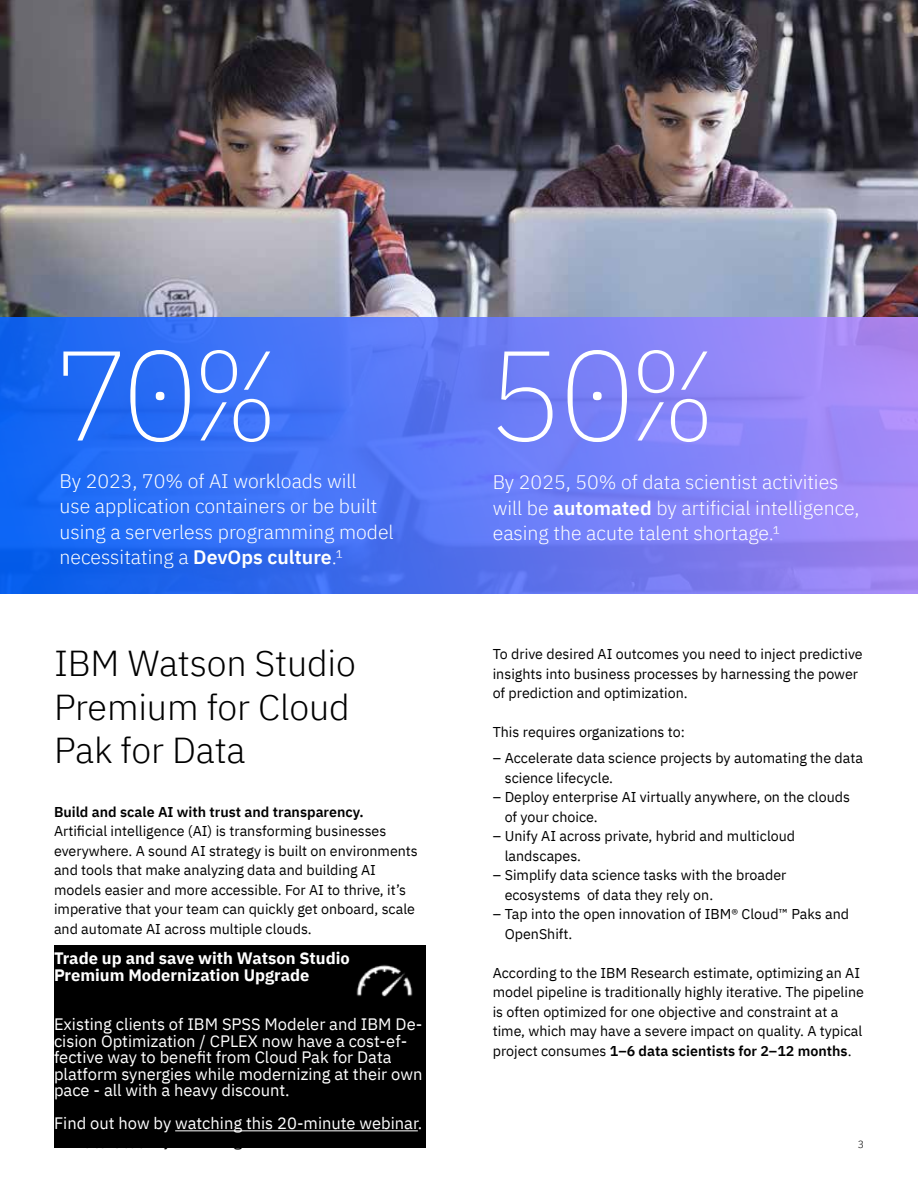
<style>
.page{position:relative;width:918px;height:1188px;background:#fff}
.page>*{position:absolute;margin:0;border:0;box-sizing:border-box;transform-origin:0 0}
.t1{font:200 127.5px "IBM Plex Mono";color:#fff}
.t2{font:300 36px/43.5px "IBM Plex Sans";letter-spacing:-.005em;color:#000}
.t3{font:300 19.5px/25.5px "IBM Plex Sans";color:#fff}
.t4{font:16.5px/16.5px "IBM Plex Sans";color:#fff}
.t5{font:700 16.5px/16.5px "IBM Plex Sans";color:#fff}
.t6{font:14.25px/19.5px "IBM Plex Sans";color:#000}
.t7{font:600 14.25px "IBM Plex Sans";color:#000}
.t8{font:300 10.5px "IBM Plex Sans";color:#000}
.s1{font-weight:600}
</style>
<div class="page">
<img style="left:0;top:0;width:918px;height:318px">
<svg style="left:0;top:318px;width:918px;height:276px;background:#5c78f4"></svg>
<div style="left:54px;top:945px;width:371px;height:203px;background:#000"></div>
<hr style="left:175px;top:1130px;width:243px;height:1px;background:#fff">
<img style="left:356px;top:965px;width:57px;height:32px">
<h1 class="t1" style="left:54px;top:301px;width:221px">70%</h1>
<h1 class="t1" style="left:487px;top:301px;width:225px">50%</h1>
<h3 class="t3" style="left:59px;top:467px;width:336px">By 2023, 70% of AI workloads will<br>use application containers or be built using a serverless programming model necessitating a <span class="s1">DevOps culture</span>.¹</h3>
<h2 class="t2" style="left:54px;top:639px;width:304px">IBM Watson Studio<br>Premium for Cloud<br>Pak for Data</h2>
<p class="t7" style="left:54px;top:801px;width:311px">Build and scale AI with trust and transparency.</p>
<p class="t6" style="left:54px;top:820px;width:365px">Artificial intelligence (AI) is transforming businesses everywhere. A sound AI strategy is built on environments and tools that make analyzing data and building AI models easier and more accessible. For AI to thrive, it’s imperative that your team can quickly get onboard, scale and automate AI across multiple clouds.</p>
<p class="t5" style="left:54px;top:949px;width:297px">Trade up and save with Watson Studio<br>Premium Modernization Upgrade</p>
<p class="t4" style="left:54px;top:1015px;width:370px">Existing clients of IBM SPSS Modeler and IBM De&shy;cision Optimization / CPLEX now have a cost-ef&shy;fective way to benefit from Cloud Pak for Data platform synergies while modernizing at their own pace - all with a heavy discount.</p>
<p class="t4" style="left:54px;top:1114px;width:370px">Find out how by watching this 20-minute webinar.</p>
<h3 class="t3" style="left:493px;top:468px;width:368px">By 2025, 50% of data scientist activities will be <span class="s1">automated</span> by artificial intelligence, easing the acute talent shortage.¹</h3>
<p class="t6" style="left:493px;top:643px;width:371px">To drive desired AI outcomes you need to inject predictive insights into business processes by harnessing the power of prediction and optimization.</p>
<p class="t6" style="left:493px;top:721px;width:194px">This requires organizations to:</p>
<p class="t6" style="left:505px;top:747px;width:360px;text-indent:-12px">– Accelerate data science projects by automating the data science lifecycle.</p>
<p class="t6" style="left:505px;top:786px;width:347px;text-indent:-12px">– Deploy enterprise AI virtually anywhere, on the clouds of your choice.</p>
<p class="t6" style="left:505px;top:825px;width:292px;text-indent:-12px">– Unify AI across private, hybrid and multicloud landscapes.</p>
<p class="t6" style="left:505px;top:864px;width:283px;text-indent:-12px">– Simplify data science tasks with the broader ecosystems of data they rely on.</p>
<p class="t6" style="left:505px;top:903px;width:346px;text-indent:-12px">– Tap into the open innovation of IBM® Cloud™ Paks and<br>OpenShift.</p>
<p class="t6" style="left:493px;top:962px;width:373px">According to the IBM Research estimate, optimizing an AI model pipeline is traditionally highly iterative. The pipeline is often optimized for one objective and constraint at a time, which may have a severe impact on quality. A typical project consumes <span class="s1">1–6 data scientists for 2–12 months</span>.</p>
<p class="t8" style="left:858px;top:1136px;width:8px">3</p>
</div>
